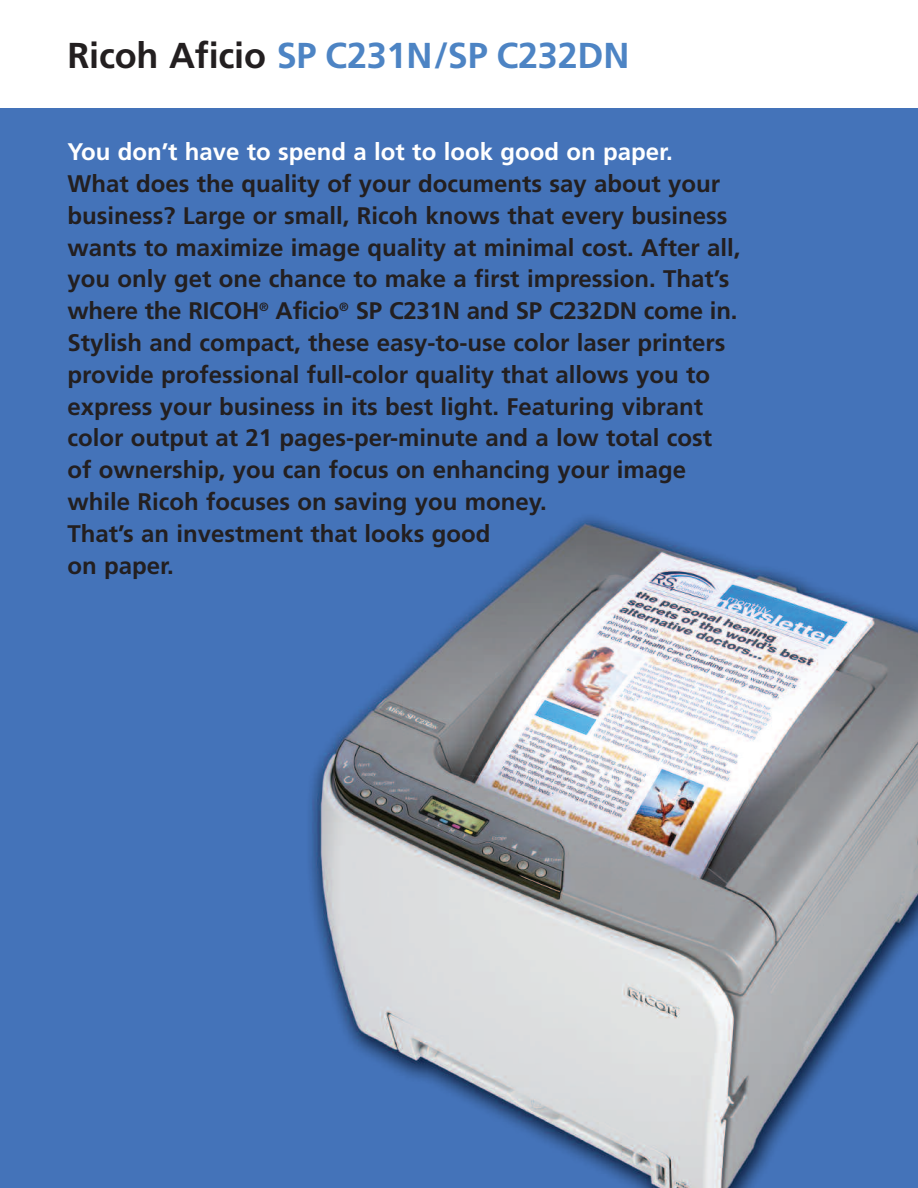
<style>
.page{position:relative;width:918px;height:1188px;background:#fff}
.page>*{position:absolute;margin:0;border:0;box-sizing:border-box;transform-origin:0 0}
.t1{font:700 36px "Frutiger";letter-spacing:-.005em;color:#4d84c4}
.t2{font:700 24px/31.8px "Frutiger";color:#231f20}
.t3{font:700 24px "Frutiger";color:#fff}
.s1{color:#231f20}
</style>
<div class="page">
<img style="left:0;top:108px;width:918px;height:1080px">
<hr style="left:917px;top:0;width:1px;height:108px;background:#4d84c4">
<h1 class="t1" style="left:67px;top:41px;width:563px"><span class="s1">Ricoh Aficio</span> SP C231N/SP C232DN</h1>
<p class="t3" style="left:67px;top:142px;width:607px">You don’t have to spend a lot to look good on paper.</p>
<p class="t2" style="left:67px;top:170px;width:674px">What does the quality of your documents say about your business? Large or small, Ricoh knows that every business wants to maximize image quality at minimal cost. After all, you only get one chance to make a first impression. That’s where the RICOH<sup>®</sup> Aficio<sup>®</sup> SP C231N and SP C232DN come in.<br>Stylish and compact, these easy-to-use color laser printers provide professional full-color quality that allows you to express your business in its best light. Featuring vibrant color output at 21 pages-per-minute and a low total cost of ownership, you can focus on enhancing your image while Ricoh focuses on saving you money.<br>That’s an investment that looks good<br>on paper.</p>
</div>
